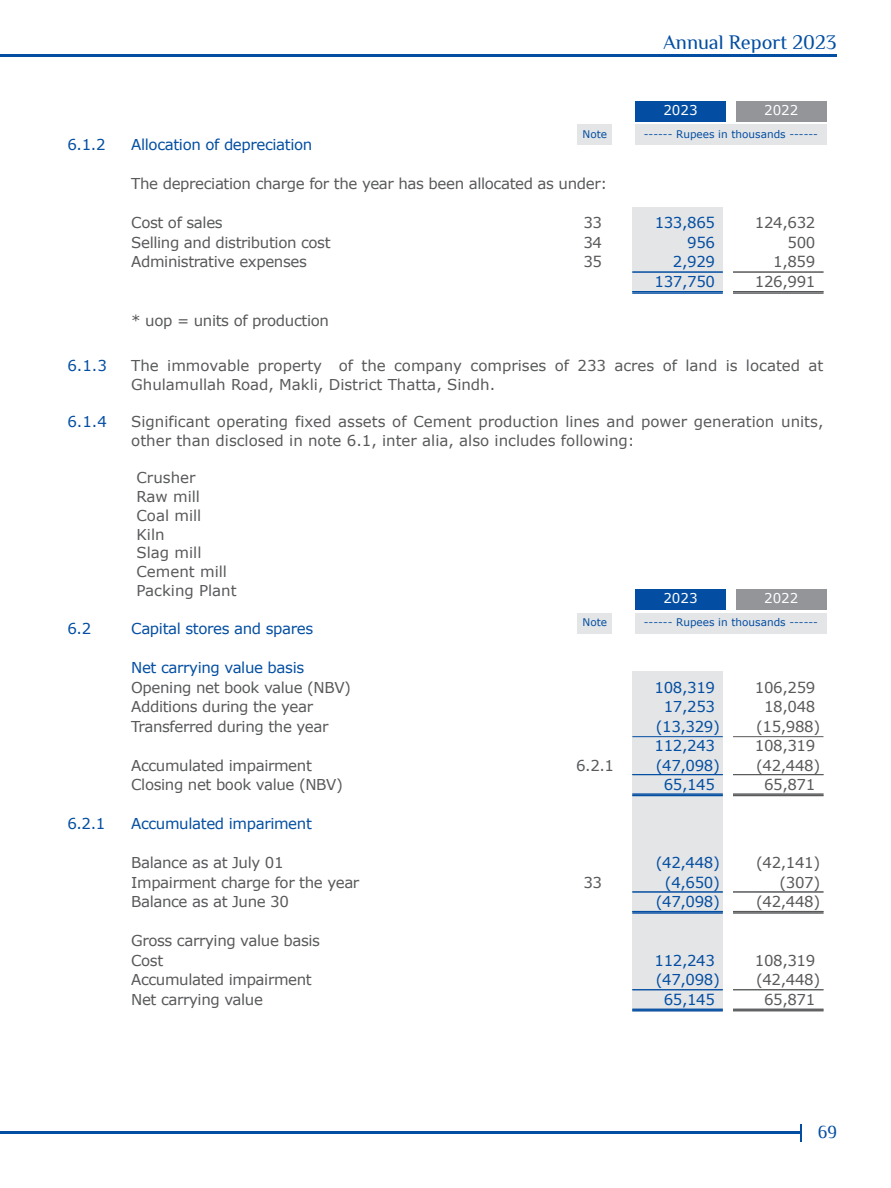
<style>
.page{position:relative;width:891px;height:1188px;background:#fff}
.page>*{position:absolute;margin:0;border:0;box-sizing:border-box;transform-origin:0 0}
.t1{font:20.4px "Philosopher";color:#034ea2}
.t2{font:18px "Philosopher";color:#034ea2}
.t3{font:15px/19.5px "Verdana";letter-spacing:-.025em;color:#58595b}
.t4{font:15px/18.8px "Verdana";color:#58595b}
.t5{font:15px "Verdana";letter-spacing:-.025em;color:#034ea2}
.t6{font:13.5px "Verdana";color:#fff}
.t7{font:10.5px "Verdana";color:#034ea2}
</style>
<div class="page">
<hr style="left:0;top:54px;width:837px;height:2px;background:#034ea2">
<hr style="left:0;top:1132px;width:801px;height:2px;background:#034ea2">
<svg style="left:800px;top:1124px;width:2px;height:18px"></svg>
<div style="left:632px;top:672px;width:91px;height:340px;background:#e4e5e6"></div>
<div style="left:632px;top:208px;width:91px;height:85px;background:#e4e5e6"></div>
<hr style="left:632px;top:736px;width:91px;height:1px;background:#034ea2">
<hr style="left:733px;top:736px;width:90px;height:1px;background:#58595b">
<hr style="left:632px;top:774px;width:91px;height:1px;background:#034ea2">
<hr style="left:632px;top:794px;width:91px;height:1px;background:#034ea2">
<hr style="left:632px;top:795px;width:91px;height:1px;background:#034ea2">
<hr style="left:733px;top:774px;width:90px;height:1px;background:#58595b">
<hr style="left:733px;top:794px;width:90px;height:1px;background:#58595b">
<hr style="left:733px;top:795px;width:90px;height:1px;background:#58595b">
<hr style="left:632px;top:892px;width:91px;height:1px;background:#034ea2">
<hr style="left:632px;top:911px;width:91px;height:1px;background:#034ea2">
<hr style="left:632px;top:913px;width:91px;height:1px;background:#034ea2">
<hr style="left:733px;top:892px;width:90px;height:1px;background:#58595b">
<hr style="left:733px;top:911px;width:90px;height:1px;background:#58595b">
<hr style="left:733px;top:913px;width:90px;height:1px;background:#58595b">
<hr style="left:632px;top:989px;width:91px;height:1px;background:#034ea2">
<hr style="left:632px;top:1009px;width:91px;height:1px;background:#034ea2">
<hr style="left:632px;top:1010px;width:91px;height:1px;background:#034ea2">
<hr style="left:733px;top:989px;width:90px;height:1px;background:#58595b">
<hr style="left:733px;top:1009px;width:90px;height:1px;background:#58595b">
<hr style="left:733px;top:1010px;width:90px;height:1px;background:#58595b">
<hr style="left:632px;top:272px;width:91px;height:1px;background:#034ea2">
<hr style="left:632px;top:291px;width:91px;height:1px;background:#034ea2">
<hr style="left:632px;top:293px;width:91px;height:1px;background:#034ea2">
<hr style="left:733px;top:272px;width:90px;height:1px;background:#58595b">
<hr style="left:733px;top:291px;width:90px;height:1px;background:#58595b">
<hr style="left:733px;top:293px;width:90px;height:1px;background:#58595b">
<div style="left:635px;top:101px;width:91px;height:21px;background:#034ea2"></div>
<div style="left:736px;top:101px;width:90px;height:21px;background:#939598"></div>
<div style="left:635px;top:124px;width:191px;height:21px;background:#e4e5e6"></div>
<div style="left:578px;top:124px;width:34px;height:21px;background:#e4e5e6"></div>
<div style="left:635px;top:589px;width:91px;height:21px;background:#034ea2"></div>
<div style="left:736px;top:589px;width:90px;height:21px;background:#939598"></div>
<div style="left:635px;top:613px;width:191px;height:21px;background:#e4e5e6"></div>
<div style="left:578px;top:613px;width:34px;height:21px;background:#e4e5e6"></div>
<h1 class="t1" style="left:663px;top:29px;width:175px">Annual Report 2023</h1>
<p class="t6" style="left:663px;top:101px;width:36px">2023</p>
<p class="t6" style="left:764px;top:101px;width:36px">2022</p>
<p class="t7" style="left:583px;top:127px;width:26px">Note</p>
<p class="t7" style="left:644px;top:127px;width:176px">------ Rupees in thousands ------</p>
<p class="t5" style="left:68px;top:134px;width:40px">6.1.2</p>
<p class="t5" style="left:131px;top:134px;width:183px">Allocation of depreciation</p>
<p class="t3" style="left:131px;top:174px;width:477px">The depreciation charge for the year has been allocated as under:</p>
<p class="t3" style="left:131px;top:213px;width:93px">Cost of sales</p>
<p class="t3" style="left:583px;top:213px;width:20px">33</p>
<p class="t5" style="left:655px;top:212px;width:62px">133,865</p>
<p class="t3" style="left:755px;top:213px;width:62px">124,632</p>
<p class="t3" style="left:131px;top:232px;width:201px">Selling and distribution cost</p>
<p class="t3" style="left:583px;top:232px;width:20px">34</p>
<p class="t5" style="left:687px;top:232px;width:29px">956</p>
<p class="t3" style="left:788px;top:232px;width:29px">500</p>
<p class="t3" style="left:131px;top:252px;width:177px">Administrative expenses</p>
<p class="t3" style="left:583px;top:252px;width:20px">35</p>
<p class="t5" style="left:673px;top:251px;width:44px">2,929</p>
<p class="t3" style="left:773px;top:252px;width:44px">1,859</p>
<p class="t5" style="left:655px;top:271px;width:62px">137,750</p>
<p class="t3" style="left:755px;top:271px;width:62px">126,991</p>
<p class="t3" style="left:131px;top:310px;width:199px">* uop = units of production</p>
<p class="t5" style="left:67px;top:355px;width:41px">6.1.3</p>
<p class="t4" style="left:131px;top:356px;width:694px">The immovable property of the company comprises of 233 acres of land is located at<br>Ghulamullah Road, Makli, District Thatta, Sindh.</p>
<p class="t5" style="left:67px;top:411px;width:41px">6.1.4</p>
<p class="t4" style="left:131px;top:412px;width:694px">Significant operating fixed assets of Cement production lines and power generation units, other than disclosed in note 6.1, inter alia, also includes following:</p>
<p class="t4" style="left:137px;top:468px;width:102px">Crusher<br>Raw mill<br>Coal mill<br>Kiln<br>Slag mill<br>Cement mill<br>Packing Plant</p>
<p class="t5" style="left:67px;top:618px;width:25px">6.2</p>
<p class="t5" style="left:131px;top:618px;width:183px">Capital stores and spares</p>
<p class="t5" style="left:131px;top:657px;width:174px">Net carrying value basis</p>
<p class="t3" style="left:131px;top:677px;width:221px">Opening net book value (NBV)</p>
<p class="t5" style="left:655px;top:677px;width:62px">108,319</p>
<p class="t3" style="left:755px;top:677px;width:62px">106,259</p>
<p class="t3" style="left:131px;top:697px;width:183px">Additions during the year</p>
<p class="t5" style="left:664px;top:696px;width:53px">17,253</p>
<p class="t3" style="left:764px;top:697px;width:53px">18,048</p>
<p class="t3" style="left:131px;top:716px;width:199px">Transferred during the year</p>
<p class="t5" style="left:656px;top:716px;width:66px">(13,329)</p>
<p class="t3" style="left:756px;top:716px;width:66px">(15,988)</p>
<p class="t5" style="left:655px;top:735px;width:62px">112,243</p>
<p class="t3" style="left:755px;top:736px;width:62px">108,319</p>
<p class="t3" style="left:131px;top:755px;width:182px">Accumulated impairment</p>
<p class="t3" style="left:576px;top:755px;width:40px">6.2.1</p>
<p class="t5" style="left:656px;top:755px;width:66px">(47,098)</p>
<p class="t3" style="left:756px;top:755px;width:66px">(42,448)</p>
<p class="t3" style="left:131px;top:775px;width:213px">Closing net book value (NBV)</p>
<p class="t5" style="left:664px;top:774px;width:53px">65,145</p>
<p class="t3" style="left:764px;top:775px;width:53px">65,871</p>
<p class="t5" style="left:67px;top:813px;width:40px">6.2.1</p>
<p class="t5" style="left:131px;top:813px;width:182px">Accumulated impariment</p>
<p class="t3" style="left:131px;top:853px;width:154px">Balance as at July 01</p>
<p class="t5" style="left:656px;top:852px;width:66px">(42,448)</p>
<p class="t3" style="left:756px;top:853px;width:66px">(42,141)</p>
<p class="t3" style="left:131px;top:872px;width:230px">Impairment charge for the year</p>
<p class="t3" style="left:583px;top:872px;width:20px">33</p>
<p class="t5" style="left:665px;top:872px;width:56px">(4,650)</p>
<p class="t3" style="left:779px;top:872px;width:42px">(307)</p>
<p class="t3" style="left:131px;top:892px;width:159px">Balance as at June 30</p>
<p class="t5" style="left:656px;top:891px;width:66px">(47,098)</p>
<p class="t3" style="left:756px;top:892px;width:66px">(42,448)</p>
<p class="t3" style="left:131px;top:931px;width:190px">Gross carrying value basis<br>Cost</p>
<p class="t6" style="left:663px;top:589px;width:36px">2023</p>
<p class="t6" style="left:764px;top:589px;width:36px">2022</p>
<p class="t7" style="left:583px;top:615px;width:26px">Note</p>
<p class="t7" style="left:644px;top:615px;width:176px">------ Rupees in thousands ------</p>
<p class="t5" style="left:655px;top:950px;width:62px">112,243</p>
<p class="t3" style="left:755px;top:950px;width:62px">108,319</p>
<p class="t3" style="left:131px;top:970px;width:182px">Accumulated impairment</p>
<p class="t5" style="left:656px;top:969px;width:66px">(47,098)</p>
<p class="t3" style="left:756px;top:970px;width:66px">(42,448)</p>
<p class="t3" style="left:131px;top:989px;width:133px">Net carrying value</p>
<p class="t5" style="left:664px;top:989px;width:53px">65,145</p>
<p class="t3" style="left:764px;top:989px;width:53px">65,871</p>
<p class="t2" style="left:818px;top:1121px;width:21px">69</p>
</div>
